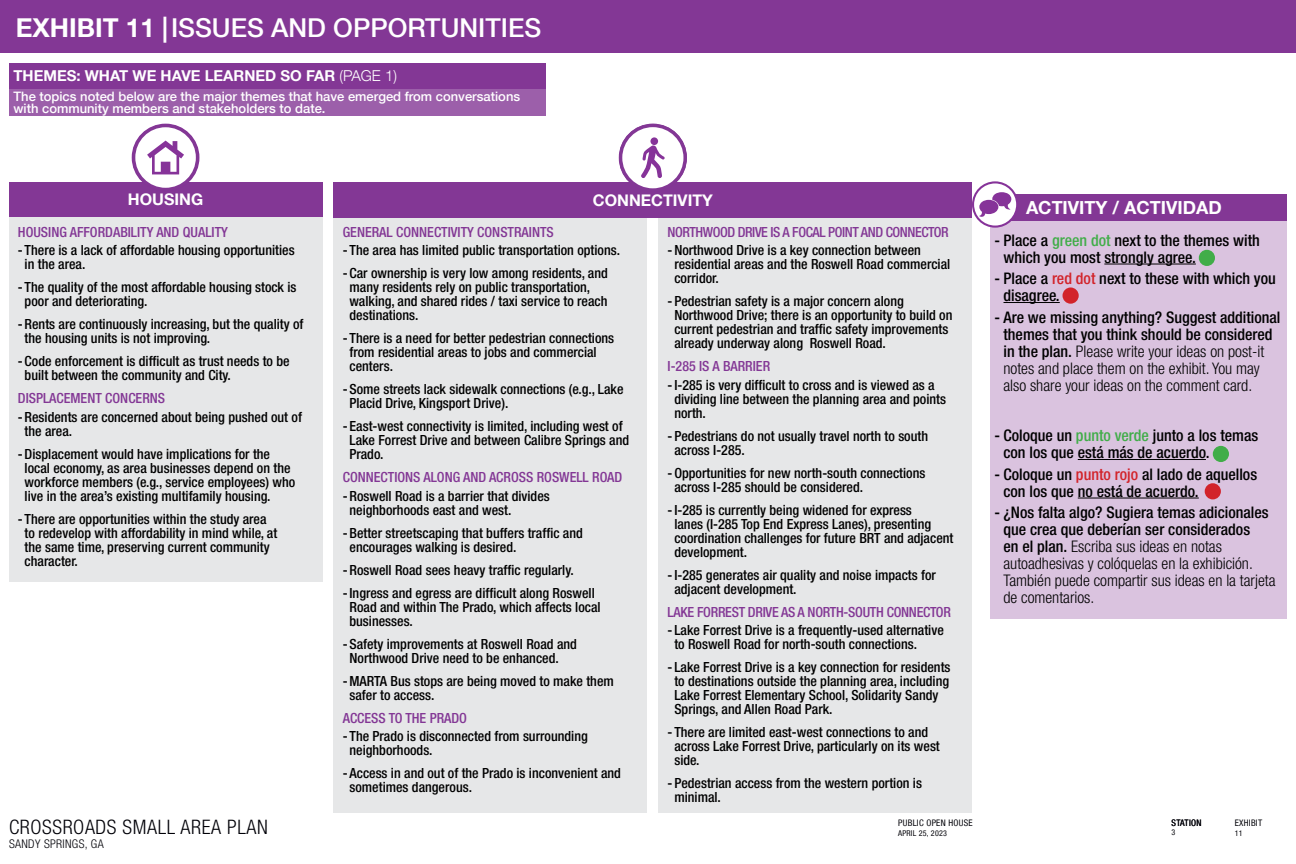
<style>
.page{position:relative;width:1296px;height:864px;background:#fff}
.page>*{position:absolute;margin:0;border:0;box-sizing:border-box;transform-origin:0 0}
.t1{font:500 26px "Helvetica Neue LT Com";color:#fff}
.t2{font:300 condensed 20px "Helvetica Neue LT Com";letter-spacing:.03em;color:#000007}
.t3{font:700 18px "Helvetica Neue LT Com";color:#fff}
.t4{font:300 condensed 16px/17px "Helvetica Neue LT Com";color:#000}
.t5{font:500 condensed 16px/17px "Helvetica Neue LT Com";color:#000}
.t6{font:700 16px "Helvetica Neue LT Com";color:#fff}
.t7{font:700 15px "Helvetica Neue LT Com";color:#fff}
.t8{font:500 condensed 14px/14px "Helvetica Neue LT Com";color:#000}
.t9{font:500 condensed 14px "Helvetica Neue LT Com";color:#833795}
.t10{font:500 condensed 14px "Helvetica Neue LT Com";letter-spacing:-.03em;color:#833795}
.t11{font:500 condensed 14px "Helvetica Neue LT Com";letter-spacing:-.02em;color:#833795}
.t12{font:500 13px/12px "Helvetica Neue LT Com";color:#fff}
.t13{font:300 condensed 12px "Helvetica Neue LT Com";letter-spacing:.03em;color:#000007}
.t14{font:condensed 9px "Helvetica Neue LT Com";letter-spacing:.03em;color:#000007}
.t15{font:condensed 8px "Helvetica Neue LT Com";letter-spacing:.03em;color:#000007}
.s1{font-weight:700}
.s2{font-weight:300}
.s3{color:#41ad49}
.s4{color:#d2232a}
.s5{font-weight:500}
</style>
<div class="page">
<div style="left:0;top:0;width:1296px;height:53px;background:#833795"></div>
<div style="left:9px;top:182px;width:313px;height:36px;background:#833795"></div>
<div style="left:334px;top:182px;width:638px;height:36px;background:#833795"></div>
<div style="left:9px;top:218px;width:313px;height:364px;background:#e6e7e8"></div>
<div style="left:334px;top:218px;width:313px;height:594px;background:#e6e7e8"></div>
<div style="left:659px;top:218px;width:313px;height:594px;background:#e6e7e8"></div>
<svg style="left:132px;top:124px;width:67px;height:64px"></svg>
<svg style="left:619px;top:124px;width:68px;height:65px"></svg>
<div style="left:990px;top:194px;width:297px;height:27px;background:#833795"></div>
<div style="left:990px;top:221px;width:297px;height:398px;background:#dac3df"></div>
<hr style="left:1104px;top:264px;width:92px;height:1px;background:#000">
<hr style="left:1004px;top:302px;width:56px;height:1px;background:#000">
<hr style="left:1078px;top:459px;width:128px;height:1px;background:#000">
<hr style="left:1078px;top:498px;width:121px;height:1px;background:#000">
<svg style="left:973px;top:182px;width:44px;height:45px"></svg>
<div style="left:972px;top:181px;width:46px;height:47px;border:2px solid #863399;border-radius:50%"></div>
<svg style="left:979px;top:192px;width:32px;height:25px"></svg>
<div style="left:1199px;top:250px;width:16px;height:16px;background:#41ad49;border-radius:50%"></div>
<div style="left:1213px;top:446px;width:16px;height:16px;background:#41ad49;border-radius:50%"></div>
<div style="left:1063px;top:287px;width:16px;height:17px;background:#d2232a;border-radius:50%"></div>
<div style="left:1205px;top:483px;width:16px;height:16px;background:#d2232a;border-radius:50%"></div>
<div style="left:9px;top:63px;width:537px;height:27px;background:#833795"></div>
<div style="left:9px;top:90px;width:537px;height:26px;background:#9c5faa"></div>
<h1 class="t1" style="left:16px;top:12px;width:527px"><span class="s1">EXHIBIT 11 |</span>ISSUES AND OPPORTUNITIES</h1>
<p class="t7" style="left:13px;top:67px;width:385px">THEMES: WHAT WE HAVE LEARNED SO FAR <span class="s2">(PAGE 1)</span></p>
<p class="t12" style="left:14px;top:90px;width:508px">The topics noted below are the major themes that have emerged from conversations with community members and stakeholders to date.</p>
<p class="t6" style="left:128px;top:190px;width:77px">HOUSING</p>
<p class="t6" style="left:593px;top:190px;width:121px">CONNECTIVITY</p>
<p class="t9" style="left:18px;top:223px;width:211px">HOUSING AFFORDABILITY AND QUALITY</p>
<p class="t8" style="left:25px;top:243px;width:272px;text-indent:-7px">- There is a lack of affordable housing opportunities in the area.</p>
<p class="t8" style="left:25px;top:280px;width:273px;text-indent:-7px">- The quality of the most affordable housing stock is poor and deteriorating.</p>
<p class="t8" style="left:25px;top:317px;width:280px;text-indent:-7px">-Rents are continuously increasing, but the quality of the housing units is not improving.</p>
<p class="t8" style="left:25px;top:354px;width:267px;text-indent:-7px">- Code enforcement is difficult as trust needs to be built between the community and City.</p>
<p class="t9" style="left:18px;top:390px;width:149px">DISPLACEMENT CONCERNS</p>
<p class="t8" style="left:25px;top:410px;width:279px;text-indent:-7px">-Residents are concerned about being pushed out of the area.</p>
<p class="t8" style="left:25px;top:447px;width:272px;text-indent:-7px">-Displacement would have implications for the local economy, as area businesses depend on the workforce members (e.g., service employees) who live in the area’s existing multifamily housing.</p>
<p class="t8" style="left:25px;top:512px;width:254px;text-indent:-7px">- There are opportunities within the study area to redevelop with affordability in mind while, at the same time, preserving current community character.</p>
<p class="t9" style="left:343px;top:224px;width:213px">GENERAL CONNECTIVITY CONSTRAINTS</p>
<p class="t8" style="left:343px;top:243px;width:279px">- The area has limited public transportation options.</p>
<p class="t8" style="left:350px;top:266px;width:260px;text-indent:-7px">- Car ownership is very low among residents, and many residents rely on public transportation, walking, and shared rides / taxi service to reach destinations.</p>
<p class="t8" style="left:350px;top:331px;width:266px;text-indent:-7px">- There is a need for better pedestrian connections from residential areas to jobs and commercial centers.</p>
<p class="t8" style="left:350px;top:382px;width:275px;text-indent:-7px">- Some streets lack sidewalk connections (e.g., Lake<br>Placid Drive, Kingsport Drive).</p>
<p class="t8" style="left:350px;top:419px;width:281px;text-indent:-7px">- East-west connectivity is limited, including west of<br>Lake Forrest Drive and between Calibre Springs and<br>Prado.</p>
<p class="t9" style="left:343px;top:469px;width:281px">CONNECTIONS ALONG AND ACROSS ROSWELL ROAD</p>
<p class="t8" style="left:350px;top:489px;width:202px;text-indent:-7px">-Roswell Road is a barrier that divides neighborhoods east and west.</p>
<p class="t8" style="left:350px;top:526px;width:235px;text-indent:-7px">-Better streetscaping that buffers traffic and encourages walking is desired.</p>
<p class="t8" style="left:343px;top:558px;width:254px;line-height:23px">-Roswell Road sees heavy traffic regularly. -Ingress and egress are difficult along Roswell</p>
<p class="t8" style="left:350px;top:600px;width:253px">Road and within The Prado, which affects local businesses.</p>
<p class="t8" style="left:350px;top:637px;width:229px;text-indent:-7px">- Safety improvements at Roswell Road and<br>Northwood Drive need to be enhanced.</p>
<p class="t8" style="left:350px;top:674px;width:266px;text-indent:-7px">-MARTA Bus stops are being moved to make them safer to access.</p>
<p class="t9" style="left:343px;top:710px;width:126px">ACCESS TO THE PRADO</p>
<p class="t8" style="left:350px;top:729px;width:240px;text-indent:-7px">- The Prado is disconnected from surrounding neighborhoods.</p>
<p class="t8" style="left:350px;top:766px;width:273px;text-indent:-7px">- Access in and out of the Prado is inconvenient and sometimes dangerous.</p>
<p class="t10" style="left:668px;top:224px;width:283px">NORTHWOOD DRIVE IS A FOCAL POINT AND CONNECTOR</p>
<p class="t8" style="left:674px;top:243px;width:277px;text-indent:-7px">-Northwood Drive is a key connection between residential areas and the Roswell Road commercial corridor.</p>
<p class="t8" style="left:674px;top:294px;width:280px;text-indent:-7px">- Pedestrian safety is a major concern along Northwood Drive; there is an opportunity to build on current pedestrian and traffic safety improvements already underway along Roswell Road.</p>
<p class="t9" style="left:668px;top:358px;width:104px">I-285 IS A BARRIER</p>
<p class="t8" style="left:674px;top:378px;width:273px;text-indent:-7px">-I-285 is very difficult to cross and is viewed as a dividing line between the planning area and points north.</p>
<p class="t8" style="left:674px;top:429px;width:255px;text-indent:-7px">- Pedestrians do not usually travel north to south across I-285.</p>
<p class="t8" style="left:674px;top:466px;width:253px;text-indent:-7px">-Opportunities for new north-south connections across I-285 should be considered.</p>
<p class="t8" style="left:674px;top:503px;width:281px;text-indent:-7px">-I-285 is currently being widened for express<br>lanes (I-285 Top End Express Lanes), presenting coordination challenges for future BRT and adjacent development.</p>
<p class="t8" style="left:674px;top:568px;width:263px;text-indent:-7px">-I-285 generates air quality and noise impacts for adjacent development.</p>
<p class="t11" style="left:668px;top:604px;width:285px">LAKE FORREST DRIVE AS A NORTH-SOUTH CONNECTOR</p>
<p class="t8" style="left:674px;top:623px;width:271px;text-indent:-7px">- Lake Forrest Drive is a frequently-used alternative to Roswell Road for north-south connections.</p>
<p class="t8" style="left:674px;top:660px;width:278px;text-indent:-7px">- Lake Forrest Drive is a key connection for residents to destinations outside the planning area, including Lake Forrest Elementary School, Solidarity Sandy Springs, and Allen Road Park.</p>
<p class="t8" style="left:674px;top:725px;width:267px;text-indent:-7px">- There are limited east-west connections to and across Lake Forrest Drive, particularly on its west side.</p>
<p class="t8" style="left:674px;top:776px;width:249px;text-indent:-7px">- Pedestrian access from the western portion is minimal.</p>
<h2 class="t2" style="left:9px;top:815px;width:260px">CROSSROADS SMALL AREA PLAN</h2>
<p class="t15" style="left:898px;top:828px;width:50px">APRIL 25, 2023</p>
<p class="t13" style="left:9px;top:837px;width:96px">SANDY SPRINGS, GA</p>
<p class="t14" style="left:898px;top:818px;width:76px">PUBLIC OPEN HOUSE</p>
<p class="t3" style="left:1026px;top:196px;width:197px">ACTIVITY / ACTIVIDAD</p>
<p class="t5" style="left:1003px;top:231px;width:258px;text-indent:-9px">- Place a <span class="s3">green dot</span> next to the themes with which you most strongly agree.</p>
<p class="t5" style="left:1003px;top:270px;width:274px;text-indent:-9px">- Place a <span class="s4">red dot</span> next to these with which you disagree.</p>
<p class="t4" style="left:1003px;top:309px;width:279px;text-indent:-9px"><span class="s5">- Are we missing anything? Suggest additional themes that you think should be considered in the plan.</span> Please write your ideas on post-it notes and place them on the exhibit. You may also share your ideas on the comment card.</p>
<p class="t5" style="left:1003px;top:427px;width:256px;text-indent:-9px">- Coloque un <span class="s3">punto verde</span> junto a los temas con los que está más de acuerdo.</p>
<p class="t5" style="left:1003px;top:465px;width:255px;text-indent:-9px">- Coloque un <span class="s4">punto rojo</span> al lado de aquellos con los que no está de acuerdo.</p>
<p class="t4" style="left:1003px;top:504px;width:274px;text-indent:-9px"><span class="s5">- ¿Nos falta algo? Sugiera temas adicionales que crea que deberían ser considerados<br>en el plan.</span> Escriba sus ideas en notas autoadhesivas y colóquelas en la exhibición.<br>También puede compartir sus ideas en la tarjeta de comentarios.</p>
<p class="t14" style="left:1172px;top:818px;width:31px">STATION</p>
<p class="t15" style="left:1172px;top:828px;width:5px">3</p>
<p class="t14" style="left:1235px;top:818px;width:29px">EXHIBIT</p>
<p class="t15" style="left:1235px;top:828px;width:9px">11</p>
</div>
